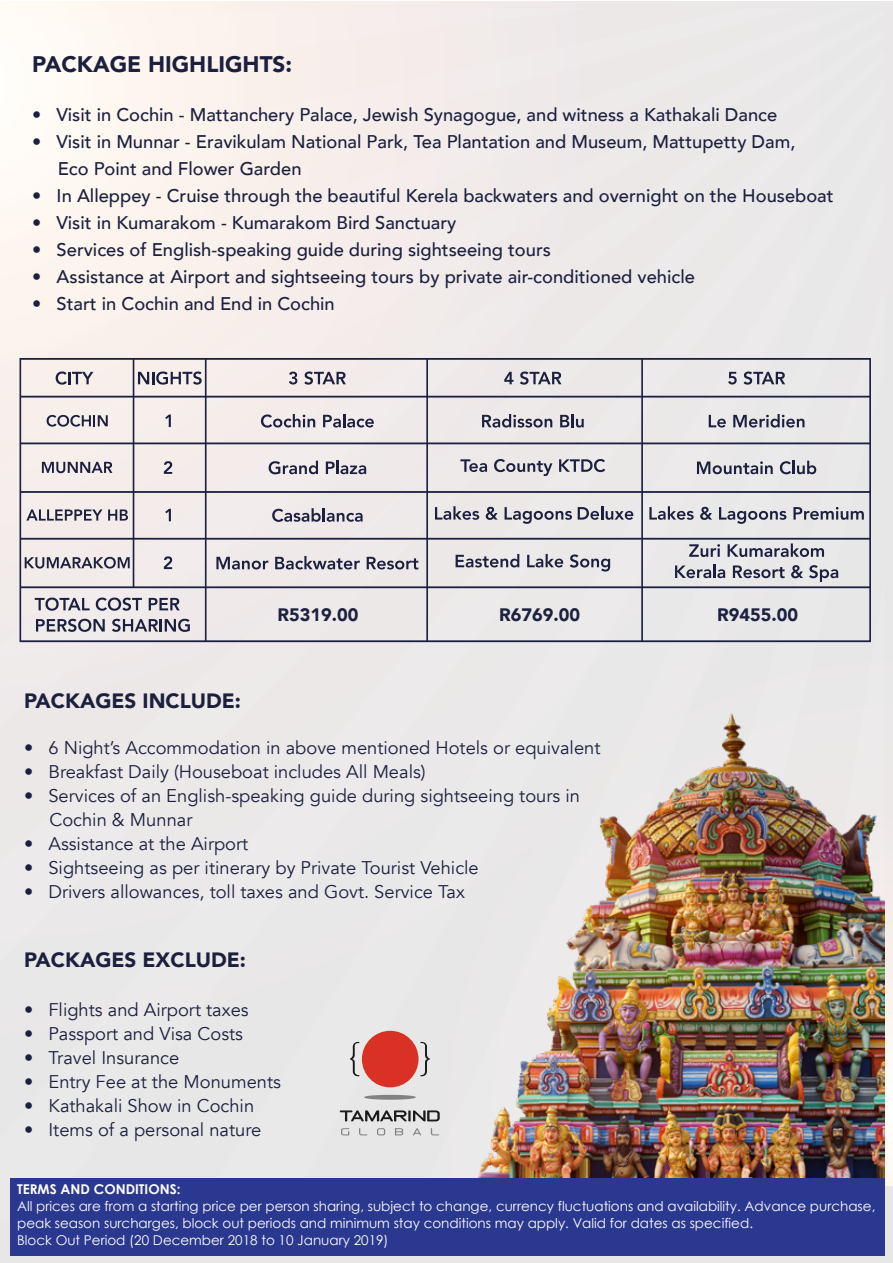
<style>
.page{position:relative;width:893px;height:1263px;background:#fff}
.page>*{position:absolute;margin:0;border:0;box-sizing:border-box;transform-origin:0 0}
.t1{font:900 22.5px "Avenir";color:#1c203e}
.t2{font:900 20.7px "Avenir";color:#1c203e}
.t3{font:500 18.3px/27px "Avenir";color:#1c203e}
.t4{font:18.3px/24px "Avenir";color:#1c203e}
.t5{font:900 18px "Avenir";color:#1c213f}
.t6{font:13.5px/17.2px "Century Gothic";color:#fff}
.t7{font:700 13.5px "Century Gothic";color:#fff}
</style>
<div class="page">
<div style="left:885px;top:978px;width:8px;height:208px;background:#fffaf4"></div>
<div style="left:0;top:1023px;width:885px;height:196px;background:#e8e7e7"></div>
<div style="left:0;top:771px;width:885px;height:252px;background:#eae8e8"></div>
<div style="left:0;top:566px;width:885px;height:205px;background:#ece8e8"></div>
<svg style="left:0;top:9px;width:885px;height:557px;background:#ebe8e7"></svg>
<svg style="left:0;top:8px;width:865px;height:384px;background:#f0ecea"></svg>
<svg style="left:0;top:8px;width:797px;height:228px;background:#f3edeb"></svg>
<svg style="left:0;top:8px;width:593px;height:83px;fill:#f8efec"></svg>
<div style="left:362px;top:1031px;width:57px;height:56px;background:#da3127;border-radius:50%"></div>
<svg style="left:364px;top:1095px;width:52px;height:5px"></svg>
<svg style="left:420px;top:1042px;width:10px;height:34px"></svg>
<svg style="left:350px;top:1042px;width:9px;height:34px"></svg>
<svg style="left:395px;top:1128px;width:8px;height:7px"></svg>
<svg style="left:377px;top:1128px;width:8px;height:7px"></svg>
<svg style="left:341px;top:1128px;width:8px;height:7px"></svg>
<svg style="left:339px;top:1110px;width:101px;height:12px"></svg>
<svg style="left:413px;top:1128px;width:8px;height:7px"></svg>
<svg style="left:359px;top:1128px;width:8px;height:7px"></svg>
<svg style="left:431px;top:1128px;width:8px;height:7px"></svg>
<svg style="left:20px;top:358px;width:851px;height:284px;background:#d7d4d6"></svg>
<img style="left:478px;top:708px;width:406px;height:470px">
<div style="left:10px;top:1178px;width:874px;height:77px;background:#2b388f"></div>
<p class="t1" style="left:32px;top:45px;width:261px">PACKAGE HIGHLIGHTS:</p>
<p class="t3" style="left:32px;top:100px;width:746px">• Visit in Cochin - Mattanchery Palace, Jewish Synagogue, and witness a Kathakali Dance</p>
<p class="t3" style="left:58px;top:127px;width:739px;text-indent:-25px">• Visit in Munnar - Eravikulam National Park, Tea Plantation and Museum, Mattupetty Dam,<br>Eco Point and Flower Garden</p>
<p class="t3" style="left:32px;top:181px;width:803px">• In Alleppey - Cruise through the beautiful Kerela backwaters and overnight on the Houseboat</p>
<p class="t3" style="left:32px;top:208px;width:426px">• Visit in Kumarakom - Kumarakom Bird Sanctuary</p>
<p class="t3" style="left:32px;top:235px;width:520px">• Services of English-speaking guide during sightseeing tours</p>
<p class="t3" style="left:32px;top:262px;width:664px">• Assistance at Airport and sightseeing tours by private air-conditioned vehicle</p>
<p class="t3" style="left:32px;top:289px;width:304px">• Start in Cochin and End in Cochin</p>
<p class="t5" style="left:278px;top:599px;width:82px">R5319.00</p>
<p class="t5" style="left:499px;top:599px;width:82px">R6769.00</p>
<p class="t5" style="left:717px;top:599px;width:82px">R9455.00</p>
<p class="t2" style="left:24px;top:683px;width:219px">PACKAGES INCLUDE:</p>
<p class="t4" style="left:24px;top:736px;width:578px">• 6 Night’s Accommodation in above mentioned Hotels or equivalent</p>
<p class="t4" style="left:24px;top:760px;width:403px">• Breakfast Daily (Houseboat includes All Meals)</p>
<p class="t4" style="left:49px;top:784px;width:532px;text-indent:-25px">• Services of an English-speaking guide during sightseeing tours in<br>Cochin &amp; Munnar</p>
<p class="t4" style="left:24px;top:832px;width:226px">• Assistance at the Airport</p>
<p class="t4" style="left:24px;top:856px;width:456px">• Sightseeing as per itinerary by Private Tourist Vehicle</p>
<p class="t4" style="left:24px;top:880px;width:442px">• Drivers allowances, toll taxes and Govt. Service Tax</p>
<p class="t2" style="left:24px;top:942px;width:224px">PACKAGES EXCLUDE:</p>
<p class="t4" style="left:24px;top:997px;width:226px">• Flights and Airport taxes</p>
<p class="t4" style="left:24px;top:1021px;width:221px">• Passport and Visa Costs</p>
<p class="t4" style="left:24px;top:1045px;width:157px">• Travel Insurance</p>
<p class="t4" style="left:24px;top:1069px;width:258px">• Entry Fee at the Monuments</p>
<p class="t4" style="left:24px;top:1093px;width:232px">• Kathakali Show in Cochin</p>
<p class="t4" style="left:24px;top:1117px;width:239px">• Items of a personal nature</p>
<p class="t7" style="left:17px;top:1178px;width:165px">TERMS AND CONDITIONS:</p>
<p class="t6" style="left:17px;top:1197px;width:860px">All prices are from a starting price per person sharing, subject to change, currency fluctuations and availability. Advance purchase, peak season surcharges, block out periods and minimum stay conditions may apply. Valid for dates as specified.<br>Block Out Period (20 December 2018 to 10 January 2019)</p>
</div>
